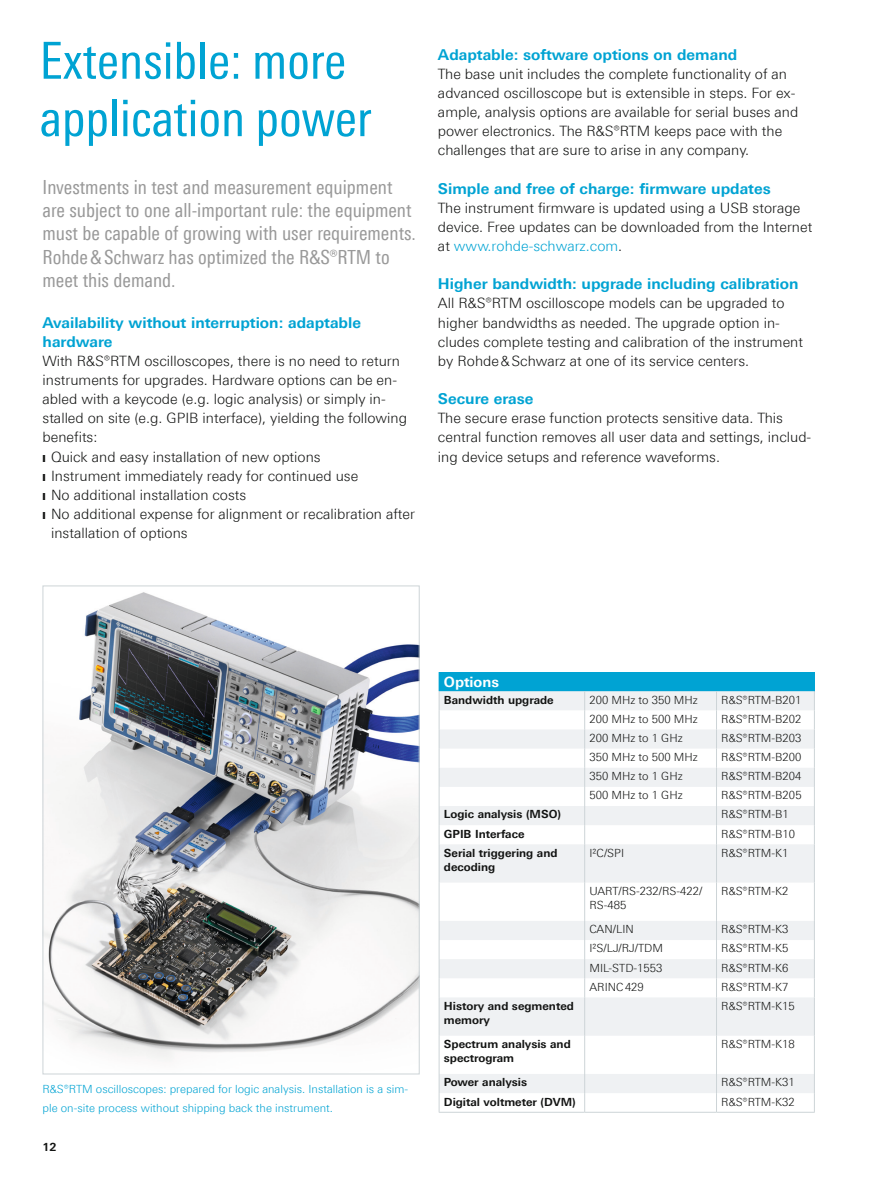
<style>
.page{position:relative;width:893px;height:1191px;background:#fff}
.page>*{position:absolute;margin:0;border:0;box-sizing:border-box;transform-origin:0 0}
.t1{font:51px/57.4px "Linotype Univers 420 Cn";color:#00a3d3}
.t2{font:19.5px/23.4px "Linotype Univers 420 Cn";color:#999}
.t3{font:700 15px/19.2px "Linotype Univers 630";color:#00a3d3}
.t4{font:300 14.25px/19.2px "Linotype Univers 330";color:#131413}
.t5{font:700 14.25px "Linotype Univers 630";color:#fff}
.t6{font:300 11.25px/14.2px "Linotype Univers 330";color:#131413}
.t7{font:700 11.25px/14.2px "Linotype Univers 630";color:#131413}
.t8{font:300 11.25px/19.2px "Linotype Univers 330";color:#00a3d3}
.s1{color:#00a3d3}
</style>
<div class="page">
<img style="left:45px;top:592px;width:373px;height:468px">
<div style="left:439px;top:672px;width:375px;height:19px;background:#00a3d3"></div>
<svg style="left:440px;top:691px;width:374px;height:402px;fill:#eff1f3"></svg>
<svg style="left:439px;top:691px;width:1px;height:153px"></svg>
<svg style="left:584px;top:691px;width:1px;height:153px"></svg>
<svg style="left:716px;top:691px;width:1px;height:153px"></svg>
<svg style="left:814px;top:672px;width:1px;height:172px"></svg>
<hr style="left:439px;top:844px;width:1px;height:38px;background:#cdd4d7">
<hr style="left:584px;top:844px;width:1px;height:38px;background:#cdd4d7">
<hr style="left:716px;top:844px;width:1px;height:38px;background:#cdd4d7">
<hr style="left:814px;top:844px;width:1px;height:38px;background:#cdd4d7">
<hr style="left:439px;top:882px;width:1px;height:39px;background:#cdd4d7">
<hr style="left:584px;top:882px;width:1px;height:39px;background:#cdd4d7">
<hr style="left:716px;top:882px;width:1px;height:39px;background:#cdd4d7">
<hr style="left:814px;top:882px;width:1px;height:39px;background:#cdd4d7">
<svg style="left:439px;top:921px;width:1px;height:76px"></svg>
<svg style="left:584px;top:921px;width:1px;height:76px"></svg>
<svg style="left:716px;top:921px;width:1px;height:76px"></svg>
<svg style="left:814px;top:921px;width:1px;height:76px"></svg>
<hr style="left:439px;top:997px;width:1px;height:38px;background:#cdd4d7">
<hr style="left:584px;top:997px;width:1px;height:38px;background:#cdd4d7">
<hr style="left:716px;top:997px;width:1px;height:38px;background:#cdd4d7">
<hr style="left:814px;top:997px;width:1px;height:38px;background:#cdd4d7">
<hr style="left:439px;top:1035px;width:1px;height:39px;background:#cdd4d7">
<hr style="left:584px;top:1035px;width:1px;height:39px;background:#cdd4d7">
<hr style="left:716px;top:1035px;width:1px;height:39px;background:#cdd4d7">
<hr style="left:814px;top:1035px;width:1px;height:39px;background:#cdd4d7">
<svg style="left:439px;top:1074px;width:1px;height:38px"></svg>
<svg style="left:584px;top:1074px;width:1px;height:38px"></svg>
<svg style="left:716px;top:1074px;width:1px;height:38px"></svg>
<svg style="left:814px;top:1074px;width:1px;height:38px"></svg>
<hr style="left:439px;top:1112px;width:146px;height:1px;background:#cdd4d7">
<hr style="left:585px;top:1112px;width:131px;height:1px;background:#cdd4d7">
<hr style="left:716px;top:1112px;width:99px;height:1px;background:#cdd4d7">
<h1 class="t1" style="left:40px;top:32px;width:334px">Extensible: more application power</h1>
<h2 class="t2" style="left:43px;top:175px;width:375px">Investments in test and measurement equipment are subject to one all-important rule: the equipment must be capable of growing with user requirements.<br>Rohde&amp;Schwarz has optimized the R&amp;S®RTM to meet this demand.</h2>
<p class="t3" style="left:43px;top:312px;width:320px">Availability without interruption: adaptable hardware</p>
<p class="t4" style="left:43px;top:351px;width:359px">With R&amp;S®RTM oscilloscopes, there is no need to return</p>
<p class="t4" style="left:43px;top:370px;width:356px">instruments for upgrades. Hardware options can be en-</p>
<p class="t4" style="left:43px;top:389px;width:345px">abled with a keycode (e.g. logic analysis) or simply in-</p>
<p class="t4" style="left:43px;top:408px;width:366px">stalled on site (e.g. GPIB interface), yielding the following</p>
<p class="t4" style="left:43px;top:427px;width:56px">benefits:</p>
<p class="t4" style="left:43px;top:447px;width:280px">❙ Quick and easy installation of new options</p>
<p class="t4" style="left:43px;top:466px;width:317px">❙ Instrument immediately ready for continued use</p>
<p class="t4" style="left:43px;top:485px;width:205px">❙ No additional installation costs</p>
<p class="t4" style="left:43px;top:504px;width:374px">❙ No additional expense for alignment or recalibration after</p>
<p class="t4" style="left:51px;top:523px;width:138px">installation of options</p>
<p class="t3" style="left:438px;top:45px;width:301px">Adaptable: software options on demand</p>
<p class="t4" style="left:438px;top:64px;width:362px">The base unit includes the complete functionality of an advanced oscilloscope but is extensible in steps. For ex&shy;ample, analysis options are available for serial buses and power electronics. The R&amp;S®RTM keeps pace with the challenges that are sure to arise in any company.</p>
<p class="t3" style="left:438px;top:178px;width:334px">Simple and free of charge: firmware updates</p>
<p class="t4" style="left:438px;top:198px;width:376px">The instrument firmware is updated using a USB storage device. Free updates can be downloaded from the Internet at <span class="s1">www.rohde-schwarz.com</span>.</p>
<p class="t3" style="left:438px;top:274px;width:362px">Higher bandwidth: upgrade including calibration</p>
<p class="t4" style="left:438px;top:294px;width:367px">All R&amp;S®RTM oscilloscope models can be upgraded to higher bandwidths as needed. The upgrade option in&shy;cludes complete testing and calibration of the instrument by Rohde&amp;Schwarz at one of its service centers.</p>
<p class="t3" style="left:438px;top:389px;width:97px">Secure erase</p>
<p class="t4" style="left:438px;top:408px;width:375px">The secure erase function protects sensitive data. This central function removes all user data and settings, includ&shy;ing device setups and reference waveforms.</p>
<p class="t8" style="left:43px;top:1079px;width:367px">R&amp;S®RTM oscilloscopes: prepared for logic analysis. Installation is a sim&shy;ple on-site process without shipping back the instrument.</p>
<p class="t7" style="left:43px;top:1139px;width:16px">12</p>
<p class="t5" style="left:444px;top:673px;width:57px">Options</p>
<p class="t7" style="left:444px;top:692px;width:111px">Bandwidth upgrade</p>
<p class="t6" style="left:589px;top:692px;width:110px">200 MHz to 350 MHz</p>
<p class="t6" style="left:721px;top:692px;width:82px">R&amp;S®RTM-B201</p>
<p class="t6" style="left:589px;top:711px;width:110px">200 MHz to 500 MHz</p>
<p class="t6" style="left:721px;top:711px;width:82px">R&amp;S®RTM-B202</p>
<p class="t6" style="left:589px;top:730px;width:95px">200 MHz to 1 GHz</p>
<p class="t6" style="left:721px;top:730px;width:82px">R&amp;S®RTM-B203</p>
<p class="t6" style="left:589px;top:750px;width:110px">350 MHz to 500 MHz</p>
<p class="t6" style="left:721px;top:750px;width:82px">R&amp;S®RTM-B200</p>
<p class="t6" style="left:589px;top:769px;width:95px">350 MHz to 1 GHz</p>
<p class="t6" style="left:721px;top:769px;width:82px">R&amp;S®RTM-B204</p>
<p class="t6" style="left:589px;top:788px;width:95px">500 MHz to 1 GHz</p>
<p class="t6" style="left:721px;top:788px;width:82px">R&amp;S®RTM-B205</p>
<p class="t7" style="left:444px;top:807px;width:119px">Logic analysis (MSO)</p>
<p class="t6" style="left:721px;top:807px;width:69px">R&amp;S®RTM-B1</p>
<p class="t7" style="left:444px;top:826px;width:82px">GPIB Interface</p>
<p class="t6" style="left:721px;top:826px;width:75px">R&amp;S®RTM-B10</p>
<p class="t7" style="left:444px;top:845px;width:115px">Serial triggering and decoding</p>
<p class="t6" style="left:589px;top:845px;width:36px">I²C/SPI</p>
<p class="t6" style="left:721px;top:845px;width:69px">R&amp;S®RTM-K1</p>
<p class="t6" style="left:589px;top:884px;width:114px">UART/RS-232/RS-422/<br>RS-485</p>
<p class="t6" style="left:721px;top:884px;width:69px">R&amp;S®RTM-K2</p>
<p class="t6" style="left:589px;top:922px;width:46px">CAN/LIN</p>
<p class="t6" style="left:721px;top:922px;width:69px">R&amp;S®RTM-K3</p>
<p class="t6" style="left:589px;top:941px;width:75px">I²S/LJ/RJ/TDM</p>
<p class="t6" style="left:721px;top:941px;width:69px">R&amp;S®RTM-K5</p>
<p class="t6" style="left:589px;top:960px;width:74px">MIL-STD-1553</p>
<p class="t6" style="left:721px;top:960px;width:69px">R&amp;S®RTM-K6</p>
<p class="t6" style="left:589px;top:979px;width:56px">ARINC429</p>
<p class="t6" style="left:721px;top:979px;width:69px">R&amp;S®RTM-K7</p>
<p class="t7" style="left:444px;top:998px;width:132px">History and segmented memory</p>
<p class="t6" style="left:721px;top:998px;width:75px">R&amp;S®RTM-K15</p>
<p class="t7" style="left:444px;top:1037px;width:128px">Spectrum analysis and spectrogram</p>
<p class="t6" style="left:721px;top:1037px;width:75px">R&amp;S®RTM-K18</p>
<p class="t7" style="left:444px;top:1075px;width:85px">Power analysis</p>
<p class="t6" style="left:721px;top:1075px;width:75px">R&amp;S®RTM-K31</p>
<p class="t7" style="left:444px;top:1094px;width:133px">Digital voltmeter (DVM)</p>
<p class="t6" style="left:721px;top:1094px;width:75px">R&amp;S®RTM-K32</p>
</div>
